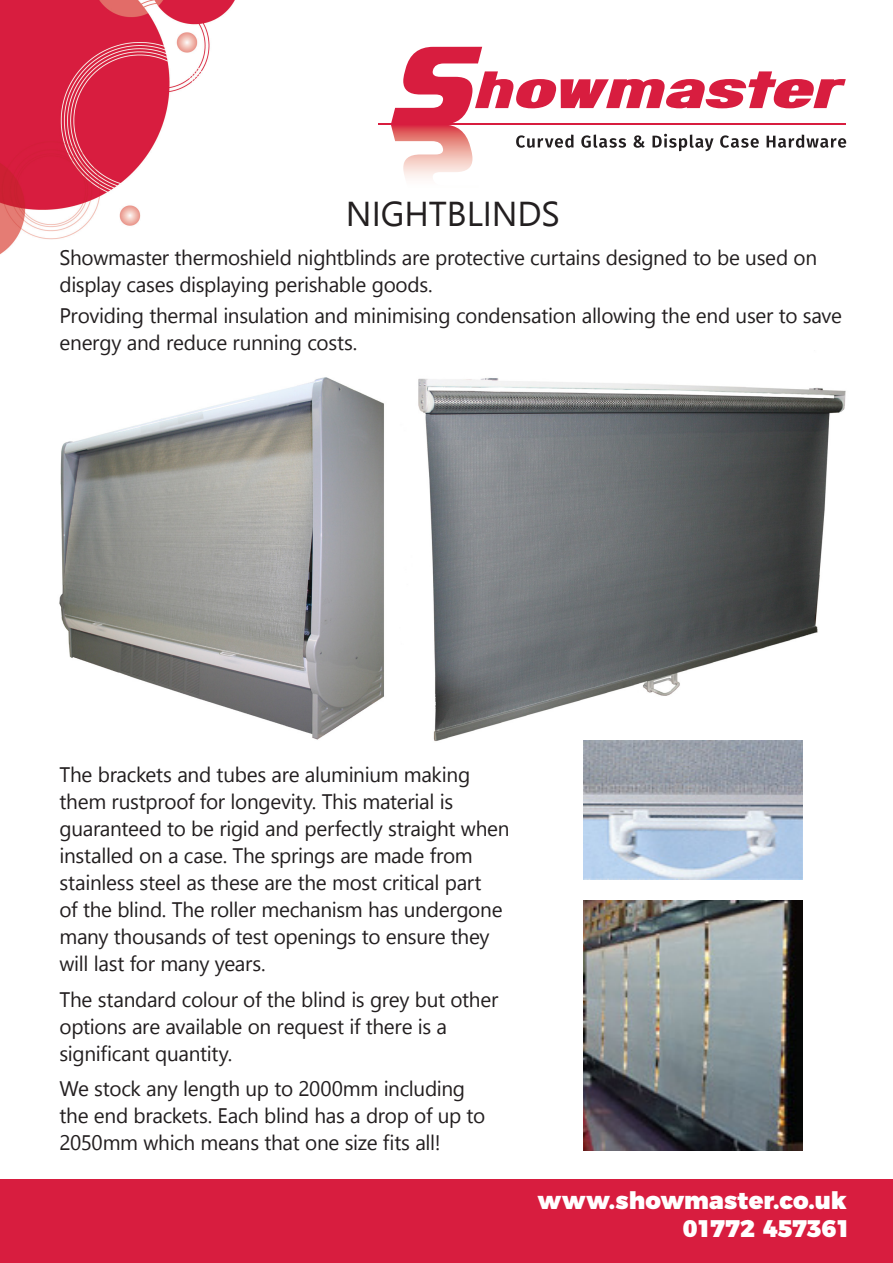
<style>
.page{position:relative;width:893px;height:1263px;background:#fff}
.page>*{position:absolute;margin:0;border:0;box-sizing:border-box;transform-origin:0 0}
.t1{font:34.5px "Leelawadee UI";letter-spacing:-.005em;color:#231f20}
.t2{font:900 24px "Montserrat";letter-spacing:.005em;color:#fff}
.t3{font:21px/27px "Leelawadee UI";letter-spacing:-.015em;color:#231f20}
</style>
<div class="page">
<img style="left:418px;top:378px;width:428px;height:368px">
<img style="left:391px;top:125px;width:82px;height:54px">
<svg style="left:391px;top:47px;width:455px;height:77px"></svg>
<svg style="left:516px;top:135px;width:57px;height:13px"></svg>
<svg style="left:581px;top:135px;width:45px;height:13px"></svg>
<svg style="left:633px;top:135px;width:12px;height:13px"></svg>
<svg style="left:652px;top:134px;width:61px;height:17px"></svg>
<svg style="left:720px;top:135px;width:39px;height:13px"></svg>
<svg style="left:767px;top:135px;width:79px;height:13px"></svg>
<hr style="left:378px;top:124px;width:468px;height:1px;background:#d81d3f">
<img style="left:0;top:0;width:235px;height:255px">
<div style="left:0;top:1179px;width:893px;height:84px;background:#d81d3f"></div>
<img style="left:59px;top:377px;width:325px;height:363px">
<img style="left:583px;top:901px;width:219px;height:249px">
<img style="left:583px;top:741px;width:219px;height:138px">
<p class="t1" style="left:346px;top:190px;width:215px">NIGHTBLINDS</p>
<p class="t3" style="left:60px;top:243px;width:759px">Showmaster thermoshield nightblinds are protective curtains designed to be used on display cases displaying perishable goods.</p>
<p class="t3" style="left:60px;top:301px;width:784px">Providing thermal insulation and minimising condensation allowing the end user to save energy and reduce running costs.</p>
<p class="t3" style="left:60px;top:760px;width:452px">The brackets and tubes are aluminium making them rustproof for longevity. This material is guaranteed to be rigid and perfectly straight when installed on a case. The springs are made from stainless steel as these are the most critical part<br>of the blind. The roller mechanism has undergone many thousands of test openings to ensure they will last for many years.</p>
<p class="t3" style="left:60px;top:985px;width:440px">The standard colour of the blind is grey but other options are available on request if there is a significant quantity.</p>
<p class="t3" style="left:60px;top:1074px;width:427px">We stock any length up to 2000mm including the end brackets. Each blind has a drop of up to<br>2050mm which means that one size fits all!</p>
<p class="t2" style="left:538px;top:1180px;width:311px">www.showmaster.co.uk</p>
<p class="t2" style="left:683px;top:1208px;width:169px">01772 457361</p>
</div>
